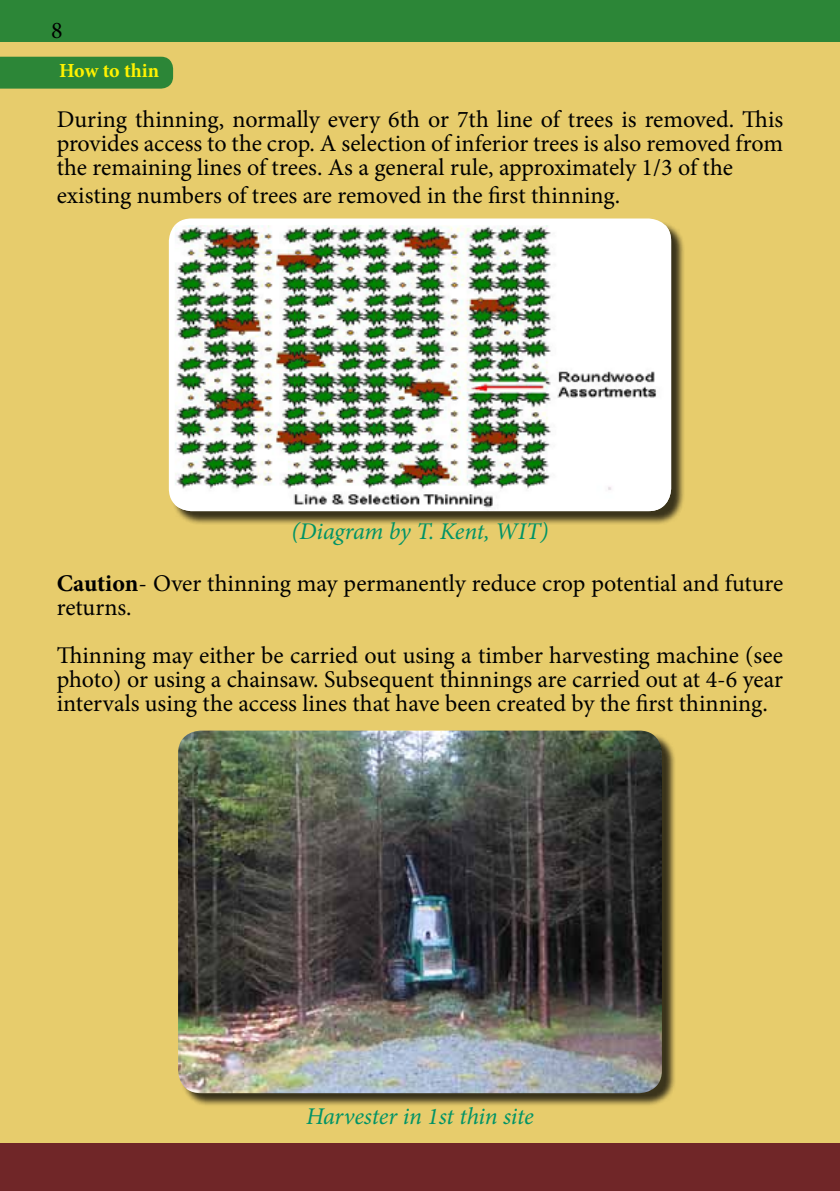
<style>
.page{position:relative;width:840px;height:1191px;background:#fff}
.page>*{position:absolute;margin:0;border:0;box-sizing:border-box;transform-origin:0 0}
.t1{font:24px/24px "Minion Pro";color:#000}
.t2{font:italic 24px "Minion Pro";letter-spacing:-.01em;color:#009366}
.t3{font:700 20px "Minion Pro";color:#fff200}
.s1{font-style:italic;color:#009366}
.s2{font-weight:700}
</style>
<div class="page">
<div style="left:0;top:17px;width:839px;height:1154px;background:#e7cc6c"></div>
<div style="left:0;top:0;width:839px;height:42px;background:#2c8637"></div>
<div style="left:0;top:1143px;width:839px;height:48px;background:#702628"></div>
<div style="left:170px;top:220px;width:514px;height:305px;background:#000;opacity:.75"></div>
<div style="left:169px;top:218px;width:501px;height:293px;background:#fff;border-radius:23px"></div>
<img style="left:175px;top:225px;width:495px;height:286px">
<div style="left:180px;top:732px;width:495px;height:375px;background:#000;opacity:.75"></div>
<img style="left:178px;top:730px;width:483px;height:363px">
<div style="left:0;top:57px;width:173px;height:32px;background:#2c8637"></div>
<p class="t1" style="left:51px;top:18px;width:13px">8</p>
<p class="t3" style="left:59px;top:57px;width:102px">How to thin</p>
<p class="t1" style="left:57px;top:107px;width:727px;text-align:justify">During thinning, normally every 6th or 7th line of trees is removed. This provides access to the crop. A selection of inferior trees is also removed from the remaining lines of trees. As a general rule, approximately 1/3 of the</p>
<p class="t1" style="left:57px;top:183px;width:564px">existing numbers of trees are removed in the first thinning.</p>
<p class="t1" style="left:57px;top:505px;width:727px;line-height:52px;text-align:center"><span class="s1">(Diagram by T. Kent, WIT)<br></span><span class="s2">Caution</span>- Over thinning may permanently reduce crop potential and future</p>
<p class="t1" style="left:57px;top:583px;width:727px;line-height:48px">returns.<br>Thinning may either be carried out using a timber harvesting machine (see</p>
<p class="t1" style="left:57px;top:667px;width:727px">photo) or using a chainsaw. Subsequent thinnings are carried out at 4-6 year intervals using the access lines that have been created by the first thinning.</p>
<p class="t2" style="left:306px;top:1100px;width:229px">Harvester in 1st thin site</p>
</div>
